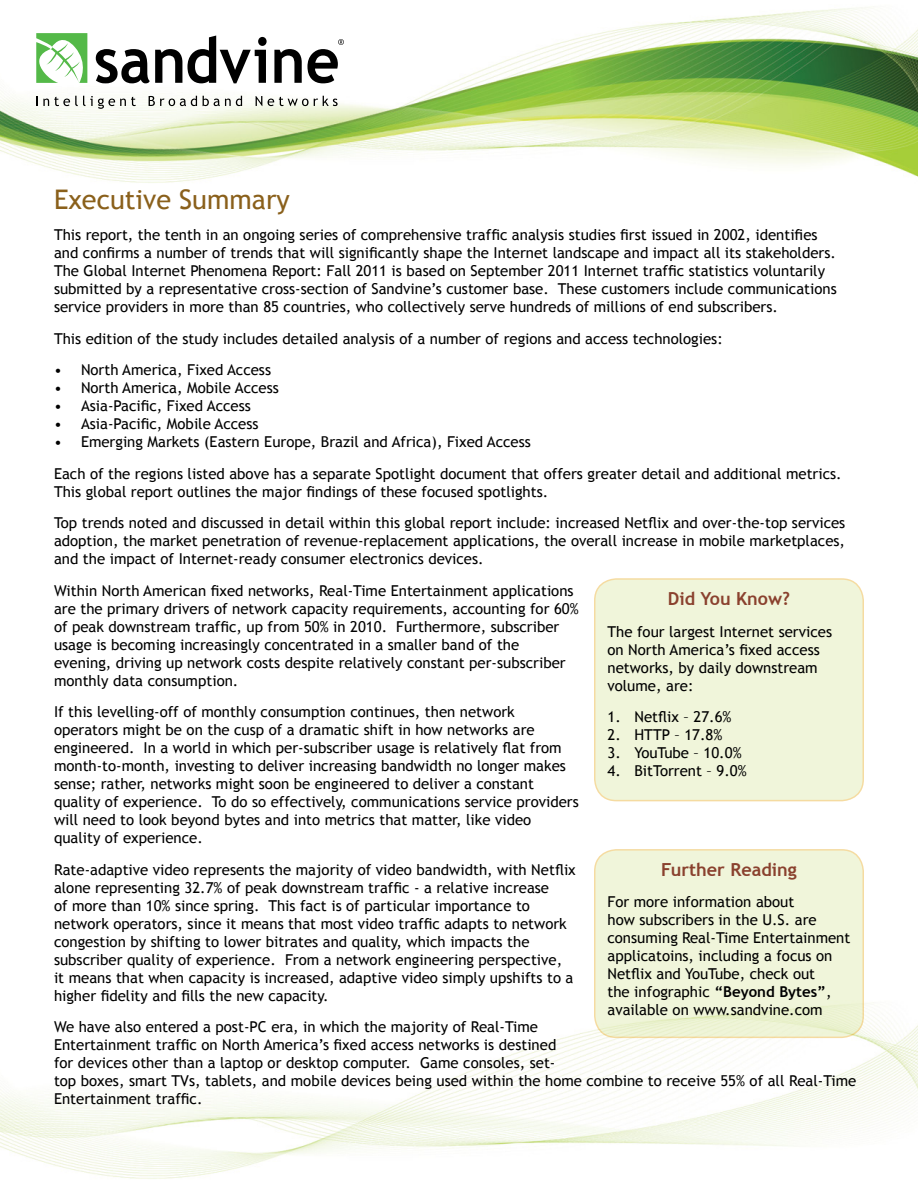
<style>
.page{position:relative;width:918px;height:1188px;background:#fff}
.page>*{position:absolute;margin:0;border:0;box-sizing:border-box;transform-origin:0 0}
.First-Level_Heading{font:27px "Trebuchet MS";color:#8a601b}
.Sidebar_Title{font:700 18px "Trebuchet MS";color:#8a412e}
.t1{font:15px/18px "Trebuchet MS";color:#000}
.s1{font-weight:700}
</style>
<div class="page">
<img style="left:0;top:6px;width:918px;height:177px">
<svg style="left:31px;top:33px;width:58px;height:50px"></svg>
<svg style="left:96px;top:36px;width:171px;height:47px"></svg>
<svg style="left:274px;top:39px;width:70px;height:44px"></svg>
<svg style="left:36px;top:96px;width:100px;height:13px"></svg>
<svg style="left:149px;top:96px;width:48px;height:10px"></svg>
<svg style="left:203px;top:96px;width:39px;height:10px"></svg>
<svg style="left:256px;top:96px;width:6px;height:10px"></svg>
<svg style="left:268px;top:96px;width:70px;height:10px"></svg>
<img style="left:0;top:1002px;width:918px;height:177px">
<div style="left:595px;top:579px;width:268px;height:222px;background:#f0f5da;border-radius:22px"></div>
<div style="left:594px;top:578px;width:270px;height:223px;border:2px solid #e7a614;border-radius:22px"></div>
<div style="left:595px;top:850px;width:268px;height:187px;background:#f0f5da;border-radius:22px"></div>
<div style="left:594px;top:849px;width:270px;height:189px;border:2px solid #e7a614;border-radius:22px"></div>
<p class="First-Level_Heading" style="left:54px;top:183px;width:237px">Executive Summary</p>
<p class="t1" style="left:54px;top:226px;width:784px">This report, the tenth in an ongoing series of comprehensive traffic analysis studies first issued in 2002, identifies and confirms a number of trends that will significantly shape the Internet landscape and impact all its stakeholders.<br>The Global Internet Phenomena Report: Fall 2011 is based on September 2011 Internet traffic statistics voluntarily submitted by a representative cross-section of Sandvine’s customer base. These customers include communications service providers in more than 85 countries, who collectively serve hundreds of millions of end subscribers.</p>
<p class="t1" style="left:54px;top:330px;width:670px">This edition of the study includes detailed analysis of a number of regions and access technologies:</p>
<p class="t1" style="left:54px;top:361px;width:219px">• North America, Fixed Access</p>
<p class="t1" style="left:54px;top:379px;width:226px">• North America, Mobile Access</p>
<p class="t1" style="left:54px;top:397px;width:198px">• Asia-Pacific, Fixed Access</p>
<p class="t1" style="left:54px;top:415px;width:206px">• Asia-Pacific, Mobile Access</p>
<p class="t1" style="left:54px;top:433px;width:478px">• Emerging Markets (Eastern Europe, Brazil and Africa), Fixed Access</p>
<p class="t1" style="left:54px;top:465px;width:789px">Each of the regions listed above has a separate Spotlight document that offers greater detail and additional metrics.<br>This global report outlines the major findings of these focused spotlights.</p>
<p class="t1" style="left:54px;top:514px;width:793px;text-align:justify">Top trends noted and discussed in detail within this global report include: increased Netflix and over-the-top services adoption, the market penetration of revenue-replacement applications, the overall increase in mobile marketplaces, and the impact of Internet-ready consumer electronics devices.</p>
<p class="t1" style="left:54px;top:582px;width:526px">Within North American fixed networks, Real-Time Entertainment applications are the primary drivers of network capacity requirements, accounting for 60% of peak downstream traffic, up from 50% in 2010. Furthermore, subscriber usage is becoming increasingly concentrated in a smaller band of the evening, driving up network costs despite relatively constant per-subscriber monthly data consumption.</p>
<p class="t1" style="left:54px;top:703px;width:526px">If this levelling-off of monthly consumption continues, then network operators might be on the cusp of a dramatic shift in how networks are engineered. In a world in which per-subscriber usage is relatively flat from month-to-month, investing to deliver increasing bandwidth no longer makes sense; rather, networks might soon be engineered to deliver a constant quality of experience. To do so effectively, communications service providers will need to look beyond bytes and into metrics that matter, like video quality of experience.</p>
<p class="t1" style="left:54px;top:861px;width:523px">Rate-adaptive video represents the majority of video bandwidth, with Netflix alone representing 32.7% of peak downstream traffic - a relative increase<br>of more than 10% since spring. This fact is of particular importance to network operators, since it means that most video traffic adapts to network congestion by shifting to lower bitrates and quality, which impacts the subscriber quality of experience. From a network engineering perspective, it means that when capacity is increased, adaptive video simply upshifts to a higher fidelity and fills the new capacity.</p>
<p class="t1" style="left:54px;top:1018px;width:804px">We have also entered a post-PC era, in which the majority of Real-Time<br>Entertainment traffic on North America’s fixed access networks is destined<br>for devices other than a laptop or desktop computer. Game consoles, set-<br>top boxes, smart TVs, tablets, and mobile devices being used within the home combine to receive 55% of all Real-Time Entertainment traffic.</p>
<p class="Sidebar_Title" style="left:668px;top:587px;width:124px">Did You Know?</p>
<p class="t1" style="left:608px;top:622px;width:226px">The four largest Internet services on North America’s fixed access networks, by daily downstream volume, are:</p>
<p class="t1" style="left:608px;top:708px;width:126px">1. Netflix – 27.6%</p>
<p class="t1" style="left:608px;top:726px;width:116px">2. HTTP – 17.8%</p>
<p class="t1" style="left:608px;top:744px;width:136px">3. YouTube – 10.0%</p>
<p class="t1" style="left:608px;top:762px;width:141px">4. BitTorrent – 9.0%</p>
<p class="Sidebar_Title" style="left:661px;top:858px;width:137px">Further Reading</p>
<p class="t1" style="left:608px;top:893px;width:244px">For more information about<br>how subscribers in the U.S. are consuming Real-Time Entertainment applicatoins, including a focus on<br>Netflix and YouTube, check out<br>the infographic <span class="s1">“Beyond Bytes”</span>, available on www.sandvine.com</p>
</div>
